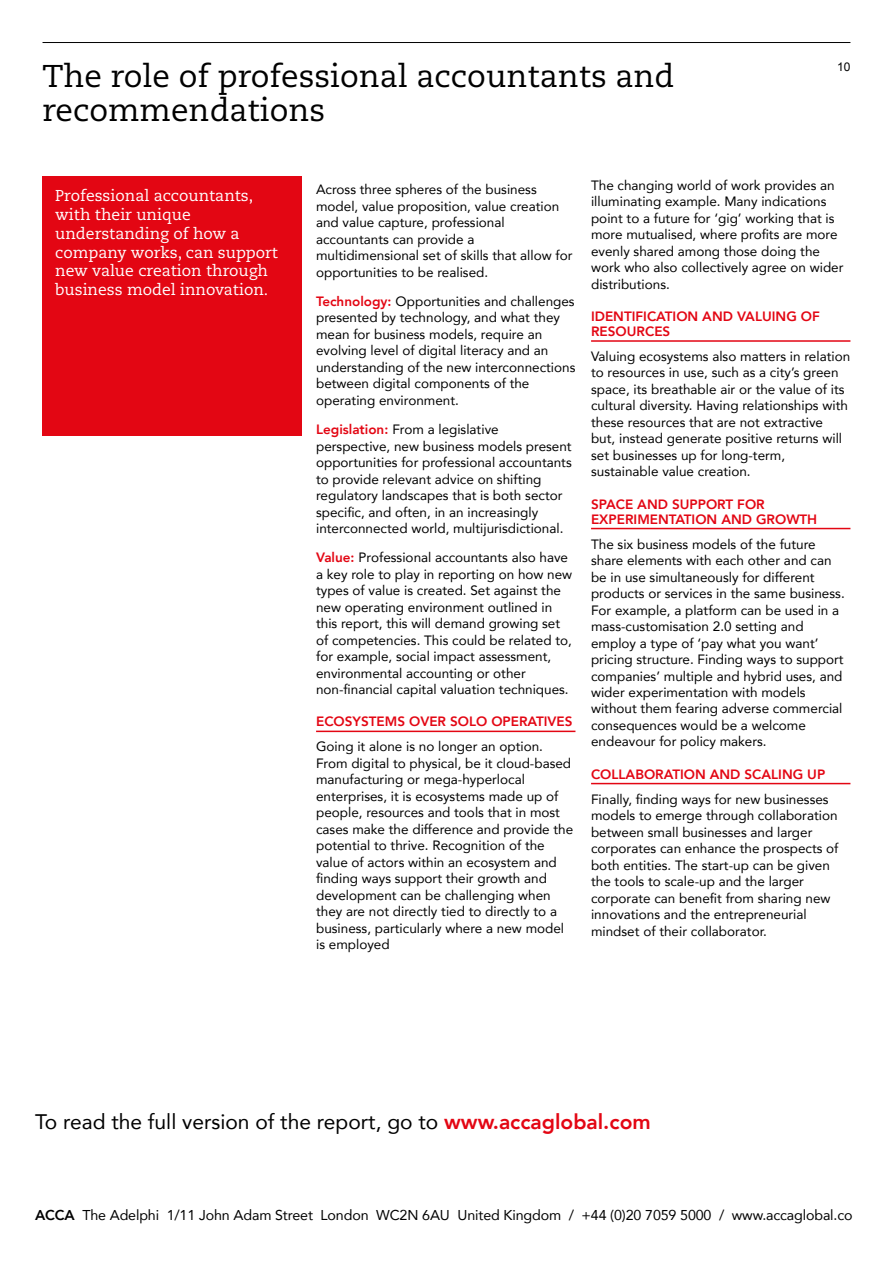
<style>
.page{position:relative;width:893px;height:1263px;background:#fff}
.page>*{position:absolute;margin:0;border:0;box-sizing:border-box;transform-origin:0 0}
.t1{font:31.5px/34.5px "Caecilia LT Std";color:#000}
.t2{font:21px "Avenir";color:#000}
.t3{font:15.75px/18.8px "Caecilia LT Std";color:#fff}
.t4{font:14.25px "Avenir";letter-spacing:-.01em;color:#000}
.t5{font:13.5px/16.5px "Avenir";color:#000}
.t6{font:800 13.5px/15px "Avenir";color:#e30613}
.t7{font:12px "Arial";color:#000}
.s1{font-weight:800;color:#e30613}
.s2{font-weight:800}
</style>
<div class="page">
<hr style="left:43px;top:42px;width:807px;height:1px;background:#000">
<hr style="left:316px;top:731px;width:259px;height:1px;background:#e30613">
<hr style="left:591px;top:340px;width:259px;height:2px;background:#e30613">
<hr style="left:591px;top:528px;width:259px;height:1px;background:#e30613">
<hr style="left:591px;top:783px;width:259px;height:1px;background:#e30613">
<div style="left:43px;top:176px;width:259px;height:260px;background:#e30613"></div>
<h1 class="t1" style="left:43px;top:59px;width:633px">The role of professional accountants and recommendations</h1>
<p class="t7" style="left:837px;top:59px;width:15px">10</p>
<p class="t3" style="left:55px;top:187px;width:224px">Professional accountants, with their unique understanding of how a company works, can support new value creation through business model innovation.</p>
<p class="t5" style="left:316px;top:181px;width:258px">Across three spheres of the business model, value proposition, value creation and value capture, professional accountants can provide a multidimensional set of skills that allow for opportunities to be realised.</p>
<p class="t5" style="left:316px;top:292px;width:261px"><span class="s1">Technology:</span> Opportunities and challenges presented by technology, and what they mean for business models, require an evolving level of digital literacy and an understanding of the new interconnections between digital components of the operating environment.</p>
<p class="t5" style="left:316px;top:421px;width:257px"><span class="s1">Legislation:</span> From a legislative perspective, new business models present opportunities for professional accountants to provide relevant advice on shifting regulatory landscapes that is both sector specific, and often, in an increasingly interconnected world, multijurisdictional.</p>
<p class="t5" style="left:316px;top:549px;width:258px"><span class="s1">Value:</span> Professional accountants also have a key role to play in reporting on how new types of value is created. Set against the new operating environment outlined in this report, this will demand growing set of competencies. This could be related to, for example, social impact assessment, environmental accounting or other non-financial capital valuation techniques.</p>
<p class="t6" style="left:316px;top:714px;width:258px">ECOSYSTEMS OVER SOLO OPERATIVES</p>
<p class="t5" style="left:316px;top:738px;width:259px">Going it alone is no longer an option.<br>From digital to physical, be it cloud-based manufacturing or mega-hyperlocal enterprises, it is ecosystems made up of people, resources and tools that in most cases make the difference and provide the potential to thrive. Recognition of the value of actors within an ecosystem and finding ways support their growth and development can be challenging when they are not directly tied to directly to a business, particularly where a new model is employed</p>
<p class="t5" style="left:591px;top:177px;width:254px">The changing world of work provides an illuminating example. Many indications point to a future for ‘gig’ working that is more mutualised, where profits are more evenly shared among those doing the work who also collectively agree on wider distributions.</p>
<p class="t6" style="left:591px;top:309px;width:230px">IDENTIFICATION AND VALUING OF<br>RESOURCES</p>
<p class="t5" style="left:591px;top:348px;width:261px">Valuing ecosystems also matters in relation to resources in use, such as a city’s green space, its breathable air or the value of its cultural diversity. Having relationships with these resources that are not extractive but, instead generate positive returns will set businesses up for long-term, sustainable value creation.</p>
<p class="t6" style="left:591px;top:496px;width:228px">SPACE AND SUPPORT FOR<br>EXPERIMENTATION AND GROWTH</p>
<p class="t5" style="left:591px;top:535px;width:255px">The six business models of the future share elements with each other and can be in use simultaneously for different products or services in the same business.<br>For example, a platform can be used in a mass-customisation 2.0 setting and employ a type of ‘pay what you want’ pricing structure. Finding ways to support companies’ multiple and hybrid uses, and wider experimentation with models without them fearing adverse commercial consequences would be a welcome endeavour for policy makers.</p>
<p class="t6" style="left:591px;top:766px;width:236px">COLLABORATION AND SCALING UP</p>
<p class="t5" style="left:591px;top:790px;width:249px">Finally, finding ways for new businesses models to emerge through collaboration between small businesses and larger corporates can enhance the prospects of both entities. The start-up can be given the tools to scale-up and the larger corporate can benefit from sharing new innovations and the entrepreneurial mindset of their collaborator.</p>
<h2 class="t2" style="left:35px;top:1104px;width:617px">To read the full version of the report, go to <span class="s1">www.accaglobal.com</span></h2>
<p class="t4" style="left:35px;top:1204px;width:819px"><span class="s2">ACCA</span> The Adelphi 1/11 John Adam Street London WC2N 6AU United Kingdom / +44 (0)20 7059 5000 / www.accaglobal.co</p>
</div>
